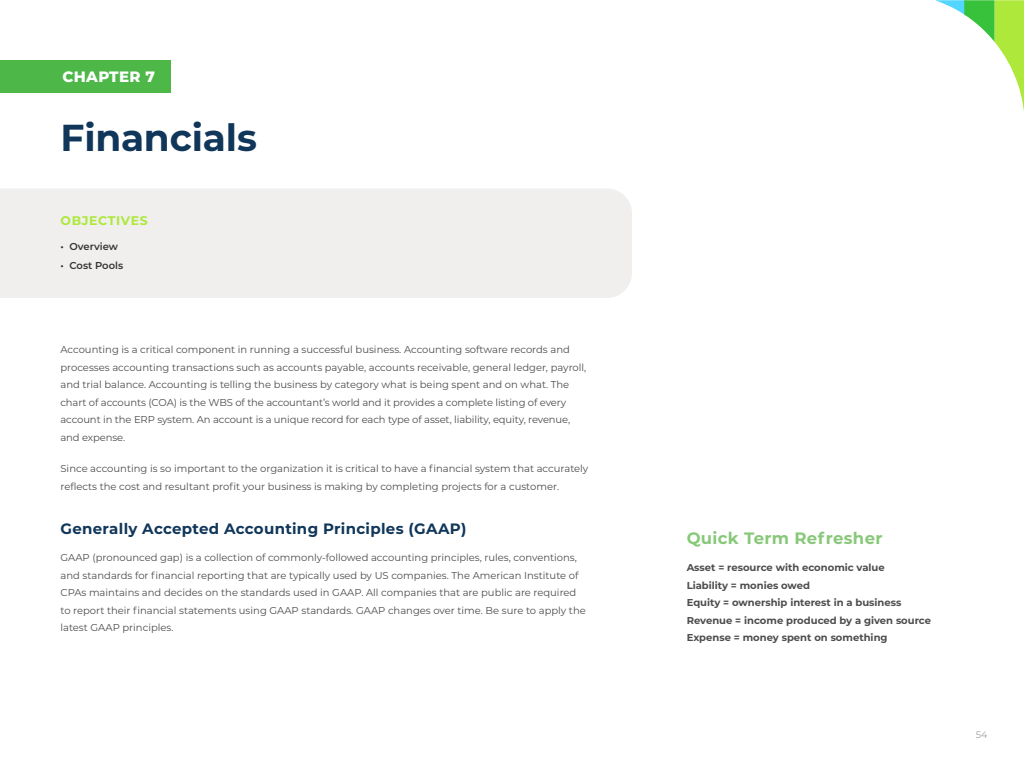
<style>
.page{position:relative;width:1024px;height:768px;background:#fff}
.page>*{position:absolute;margin:0;border:0;box-sizing:border-box;transform-origin:0 0}
.t1{font:700 37.5px "Montserrat";letter-spacing:-.005em;color:#10365a}
.t2{font:700 16.5px "Montserrat";letter-spacing:.02em;color:#88c879}
.t3{font:700 15px "Montserrat";letter-spacing:.02em;color:#10365a}
.t4{font:800 15px "Montserrat";letter-spacing:.02em;color:#fff}
.t5{font:700 12.5px "Montserrat";letter-spacing:.05em;color:#ade83b}
.t6{font:10px/17.5px "Montserrat";color:#4d4d4d}
.t7{font:700 10px/17.5px "Montserrat";color:#4d4d4d}
.t8{font:600 10px "Montserrat";color:#333}
.t9{font:9.5px "Montserrat";color:#a1a1a1}
</style>
<div class="page">
<svg style="left:936px;top:0;width:88px;height:112px"></svg>
<div style="left:0;top:189px;width:632px;height:109px;background:#f0efee"></div>
<div style="left:0;top:61px;width:171px;height:32px;background:#4db748"></div>
<h3 class="t4" style="left:63px;top:65px;width:94px">CHAPTER 7</h3>
<h1 class="t1" style="left:60px;top:111px;width:198px">Financials</h1>
<p class="t5" style="left:60px;top:212px;width:89px">OBJECTIVES</p>
<p class="t8" style="left:60px;top:240px;width:59px">• Overview</p>
<p class="t8" style="left:60px;top:258px;width:64px">• Cost Pools</p>
<p class="t6" style="left:60px;top:341px;width:527px">Accounting is a critical component in running a successful business. Accounting software records and processes accounting transactions such as accounts payable, accounts receivable, general ledger, payroll, and trial balance. Accounting is telling the business by category what is being spent and on what. The chart of accounts (COA) is the WBS of the accountant’s world and it provides a complete listing of every account in the ERP system. An account is a unique record for each type of asset, liability, equity, revenue, and expense.</p>
<p class="t6" style="left:60px;top:460px;width:529px">Since accounting is so important to the organization it is critical to have a financial system that accurately reflects the cost and resultant profit your business is making by completing projects for a customer.</p>
<h3 class="t3" style="left:60px;top:518px;width:408px">Generally Accepted Accounting Principles (GAAP)</h3>
<p class="t6" style="left:60px;top:549px;width:527px">GAAP (pronounced gap) is a collection of commonly-followed accounting principles, rules, conventions, and standards for financial reporting that are typically used by US companies. The American Institute of CPAs maintains and decides on the standards used in GAAP. All companies that are public are required to report their financial statements using GAAP standards. GAAP changes over time. Be sure to apply the latest GAAP principles.</p>
<h2 class="t2" style="left:687px;top:526px;width:197px">Quick Term Refresher</h2>
<p class="t7" style="left:687px;top:559px;width:246px">Asset = resource with economic value<br>Liability = monies owed<br>Equity = ownership interest in a business Revenue = income produced by a given source Expense = money spent on something</p>
<p class="t9" style="left:976px;top:728px;width:13px">54</p>
</div>
